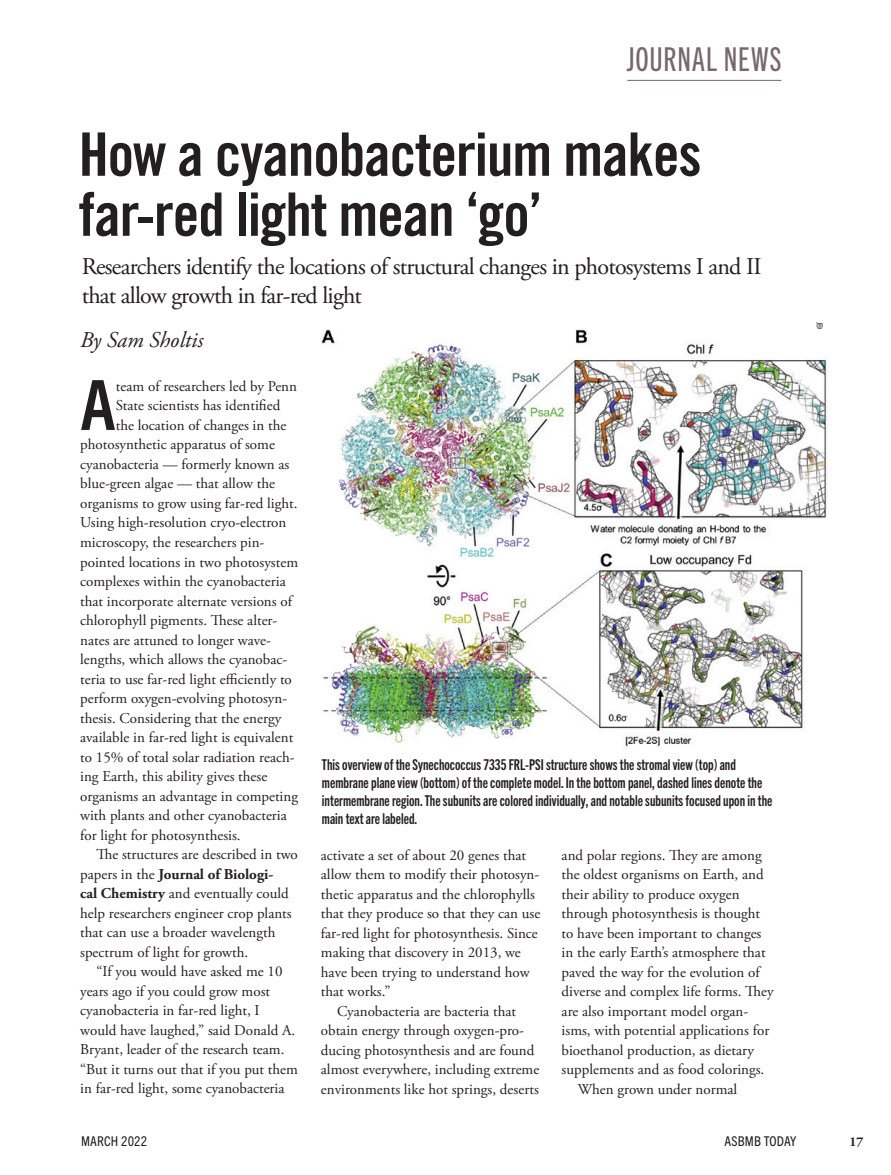
<style>
.page{position:relative;width:891px;height:1175px;background:#fff}
.page>*{position:absolute;margin:0;border:0;box-sizing:border-box;transform-origin:0 0}
.Drop_cap_text{font:700 condensed 69.3px "Trade Gothic Next LT Pro";color:#231f20}
.Header_largest{font:60px/60px "Trade Gothic Bold Cond Twenty";letter-spacing:-.02em;color:#231f20}
.A_NEW_kicker_style_n{font:33px "Trade Gothic Next LT Pro Cm";letter-spacing:.025em;color:#78676c}
.Subhead_gara{font:24px/28.5px "Adobe Garamond Pro";letter-spacing:-.03em;color:#231f20}
.Questions_subhead{font:italic 22.5px "Adobe Garamond Pro";color:#231f20}
.Award_text{font:15px/19.5px "Adobe Garamond Pro";color:#231f20}
.Drop_cap_text-2{font:15px "Adobe Garamond Pro";color:#231f20}
.captions{font:15px/18px "Trade Gothic Next LT Pro Bd Cm";color:#231f20}
.t1{font:condensed 13.5px "Trade Gothic Next LT Pro";letter-spacing:.01em;color:#231f20}
.t2{font:700 13.5px "Adobe Garamond Pro";color:#231f20}
.captions-2{font:8.25px "Trade Gothic LT Pro Cn 18";color:#231f20}
.s1{font-weight:700}
</style>
<div class="page">
<hr style="left:627px;top:80px;width:154px;height:1px;background:#78676c">
<img style="left:321px;top:330px;width:506px;height:417px">
<p class="A_NEW_kicker_style_n" style="left:626px;top:37px;width:157px">JOURNAL NEWS</p>
<p class="Header_largest" style="left:79px;top:124px;width:624px">How a cyanobacterium makes far-red light mean ‘go’</p>
<p class="Subhead_gara" style="left:82px;top:253px;width:681px">Researchers identify the locations of structural changes in photosystems I and II that allow growth in far-red light</p>
<p class="Questions_subhead" style="left:80px;top:326px;width:125px">By Sam Sholtis</p>
<p class="Drop_cap_text" style="left:80px;top:357px;width:37px">A</p>
<p class="Drop_cap_text-2" style="left:116px;top:377px;width:183px">team of researchers led by Penn</p>
<p class="Drop_cap_text-2" style="left:116px;top:397px;width:166px">State scientists has identified</p>
<p class="Drop_cap_text-2" style="left:116px;top:416px;width:172px">the location of changes in the</p>
<p class="Drop_cap_text-2" style="left:80px;top:436px;width:196px">photosynthetic apparatus of some</p>
<p class="Drop_cap_text-2" style="left:80px;top:455px;width:211px">cyanobacteria — formerly known as</p>
<p class="Drop_cap_text-2" style="left:80px;top:475px;width:196px">blue-green algae — that allow the</p>
<p class="Drop_cap_text-2" style="left:80px;top:494px;width:219px">organisms to grow using far-red light.</p>
<p class="Drop_cap_text-2" style="left:80px;top:514px;width:208px">Using high-resolution cryo-electron</p>
<p class="Drop_cap_text-2" style="left:80px;top:533px;width:186px">microscopy, the researchers pin-</p>
<p class="Drop_cap_text-2" style="left:80px;top:553px;width:219px">pointed locations in two photosystem</p>
<p class="Drop_cap_text-2" style="left:80px;top:572px;width:207px">complexes within the cyanobacteria</p>
<p class="Drop_cap_text-2" style="left:80px;top:592px;width:213px">that incorporate alternate versions of</p>
<p class="Drop_cap_text-2" style="left:80px;top:611px;width:199px">chlorophyll pigments. These alter-</p>
<p class="Drop_cap_text-2" style="left:80px;top:631px;width:192px">nates are attuned to longer wave-</p>
<p class="Drop_cap_text-2" style="left:80px;top:650px;width:209px">lengths, which allows the cyanobac-</p>
<p class="Drop_cap_text-2" style="left:80px;top:670px;width:213px">teria to use far-red light efficiently to</p>
<p class="Drop_cap_text-2" style="left:80px;top:689px;width:208px">perform oxygen-evolving photosyn-</p>
<p class="Drop_cap_text-2" style="left:80px;top:709px;width:203px">thesis. Considering that the energy</p>
<p class="Drop_cap_text-2" style="left:80px;top:728px;width:215px">available in far-red light is equivalent</p>
<p class="Drop_cap_text-2" style="left:80px;top:748px;width:216px">to 15% of total solar radiation reach-</p>
<p class="Drop_cap_text-2" style="left:80px;top:767px;width:189px">ing Earth, this ability gives these</p>
<p class="Drop_cap_text-2" style="left:80px;top:787px;width:219px">organisms an advantage in competing</p>
<p class="Drop_cap_text-2" style="left:80px;top:806px;width:208px">with plants and other cyanobacteria</p>
<p class="Drop_cap_text-2" style="left:80px;top:826px;width:162px">for light for photosynthesis.</p>
<p class="Award_text" style="left:80px;top:845px;width:219px;text-indent:16px">The structures are described in two papers in the <span class="s1">Journal of Biologi-<br>cal Chemistry</span> and eventually could help researchers engineer crop plants that can use a broader wavelength spectrum of light for growth.</p>
<p class="Award_text" style="left:80px;top:962px;width:219px;text-indent:16px">“If you would have asked me 10 years ago if you could grow most cyanobacteria in far-red light, I would have laughed,” said Donald A.<br>Bryant, leader of the research team. “But it turns out that if you put them in far-red light, some cyanobacteria</p>
<p class="captions" style="left:322px;top:754px;width:452px">This overview of the Synechococcus 7335 FRL-PSI structure shows the stromal view (top) and membrane plane view (bottom) of the complete model. In the bottom panel, dashed lines denote the intermembrane region. The subunits are colored individually, and notable subunits focused upon in the main text are labeled.</p>
<p class="Award_text" style="left:321px;top:845px;width:221px">activate a set of about 20 genes that allow them to modify their photosyn&shy;thetic apparatus and the chlorophylls that they produce so that they can use far-red light for photosynthesis. Since making that discovery in 2013, we have been trying to understand how that works.”</p>
<p class="Award_text" style="left:321px;top:1001px;width:220px;text-indent:16px">Cyanobacteria are bacteria that obtain energy through oxygen-pro&shy;ducing photosynthesis and are found almost everywhere, including extreme environments like hot springs, deserts</p>
<p class="Award_text" style="left:562px;top:845px;width:214px">and polar regions. They are among the oldest organisms on Earth, and their ability to produce oxygen through photosynthesis is thought to have been important to changes in the early Earth’s atmosphere that paved the way for the evolution of diverse and complex life forms. They are also important model organ&shy;isms, with potential applications for bioethanol production, as dietary supplements and as food colorings.</p>
<p class="Award_text" style="left:578px;top:1079px;width:161px">When grown under normal</p>
<p class="captions-2" style="left:825px;top:322px;width:12px;rotate:90deg">JBC</p>
<p class="t1" style="left:81px;top:1131px;width:68px">MARCH 2022</p>
<p class="t1" style="left:725px;top:1131px;width:73px">ASBMB TODAY</p>
<p class="t2" style="left:849px;top:1133px;width:16px">17</p>
</div>
